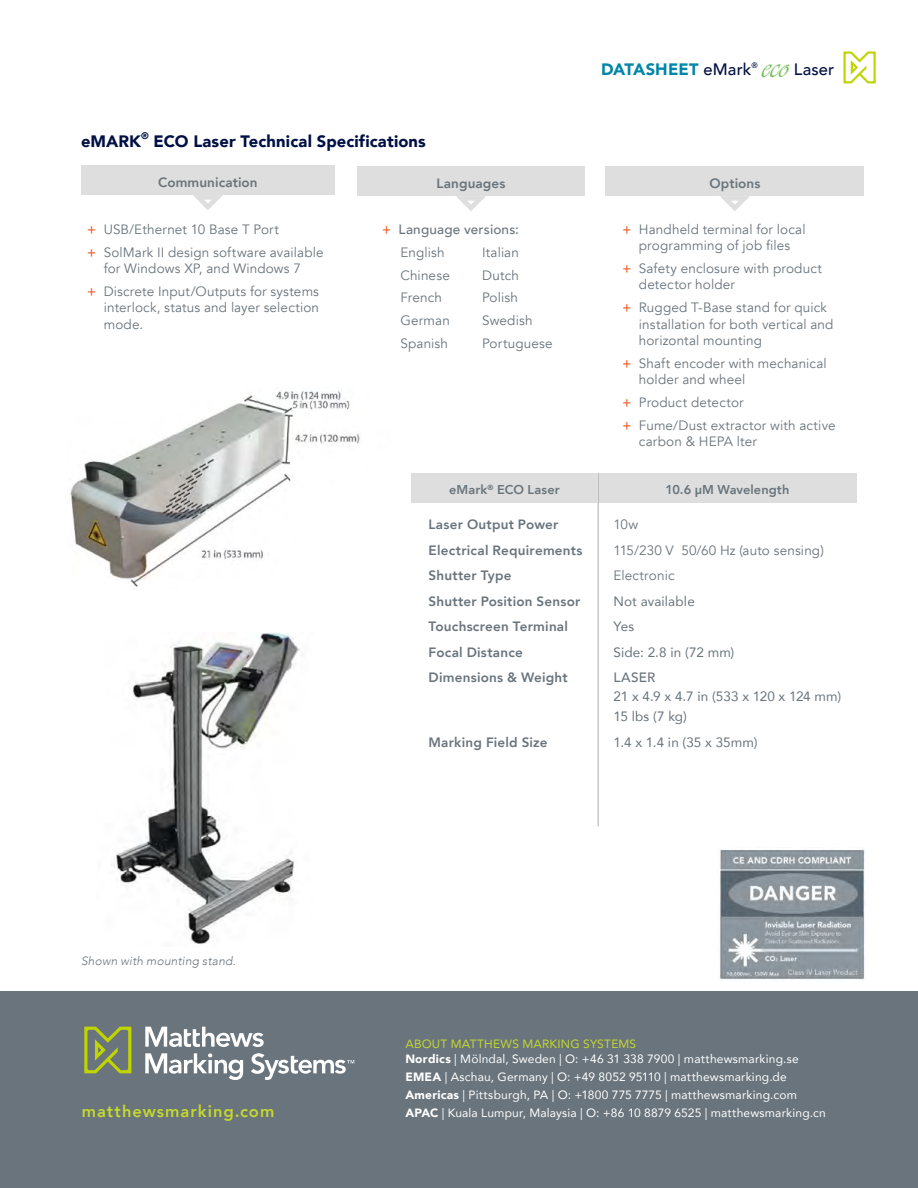
<style>
.page{position:relative;width:918px;height:1188px;background:#fff}
.page>*{position:absolute;margin:0;border:0;box-sizing:border-box;transform-origin:0 0}
.t1{font:900 16.5px "Avenir";letter-spacing:.01em;color:#001044}
.t2{font:800 16.5px "Avenir";letter-spacing:.06em;color:#c4d82e}
.t3{font:900 16.5px "Avenir";letter-spacing:.01em;color:#0086a8}
.t4{font:500 16.5px "Avenir";letter-spacing:.01em;color:#001044}
.t5{font:13.5px/23px "Avenir";letter-spacing:.01em;color:#69747c}
.t6{font:800 13.5px "Avenir";letter-spacing:.015em;color:#69747c}
.t7{font:13.5px/20.2px "Avenir";letter-spacing:.01em;color:#69747c}
.t8{font:500 13.5px "Avenir";letter-spacing:.02em;color:#69747c}
.t9{font:800 12.75px "Avenir";letter-spacing:.01em;color:#69747c}
.t10{font:12px/15px "Avenir";letter-spacing:.015em;color:#fff}
.t11{font:italic 300 12px "Avenir";letter-spacing:.015em;color:#69747c}
.t12{font:900 9.6px "Avenir";color:#001044}
.t13{font:500 7.8px "Avenir";color:#001044}
.s1{font-weight:500;color:#001044}
.s2{font-weight:500;color:#f05622}
.s3{font-weight:500}
.s4{color:#c4d82e}
.s5{font-weight:900}
</style>
<div class="page">
<img style="left:70px;top:391px;width:290px;height:196px">
<div style="left:0;top:992px;width:918px;height:196px;background:#69747c"></div>
<svg style="left:84px;top:1027px;width:47px;height:46px"></svg>
<svg style="left:145px;top:1027px;width:119px;height:20px"></svg>
<svg style="left:145px;top:1053px;width:98px;height:27px"></svg>
<svg style="left:251px;top:1053px;width:103px;height:27px"></svg>
<svg style="left:843px;top:51px;width:33px;height:32px"></svg>
<div style="left:81px;top:165px;width:254px;height:30px;background:#dddedd"></div>
<svg style="left:193px;top:195px;width:30px;height:15px"></svg>
<div style="left:606px;top:166px;width:258px;height:30px;background:#dddedd"></div>
<svg style="left:720px;top:196px;width:30px;height:15px"></svg>
<div style="left:357px;top:166px;width:228px;height:30px;background:#dddedd"></div>
<svg style="left:456px;top:196px;width:30px;height:15px"></svg>
<img style="left:114px;top:633px;width:188px;height:311px">
<img style="left:720px;top:849px;width:146px;height:132px">
<img style="left:761px;top:64px;width:29px;height:14px">
<div style="left:598px;top:473px;width:259px;height:30px;background:#dddedd"></div>
<hr style="left:598px;top:473px;width:1px;height:353px;background:#a8abb0">
<div style="left:411px;top:473px;width:186px;height:30px;background:#dddedd"></div>
<p class="t12" style="left:141px;top:127px;width:9px">®</p>
<p class="t1" style="left:154px;top:127px;width:274px">ECO Laser Technical Specifications</p>
<p class="t1" style="left:81px;top:127px;width:62px">eMARK</p>
<p class="t3" style="left:601px;top:55px;width:152px">DATASHEET <span class="s1">eMark</span></p>
<p class="t13" style="left:751px;top:58px;width:8px">®</p>
<p class="t4" style="left:762px;top:55px;width:74px">eco Laser</p>
<p class="t6" style="left:158px;top:172px;width:101px">Communication</p>
<p class="t5" style="left:87px;top:218px;width:238px"><span class="s2">+</span> USB/Ethernet 10 Base T Port<br><span class="s2">+</span> SolMark II design software available</p>
<p class="t5" style="left:87px;top:257px;width:233px;text-align:center">for Windows XP, and Windows 7<br><span class="s2">+</span> Discrete Input/Outputs for systems</p>
<p class="t5" style="left:104px;top:300px;width:217px;line-height:16.2px">interlock, status and layer selection mode.</p>
<p class="t6" style="left:437px;top:173px;width:70px">Languages</p>
<p class="t6" style="left:709px;top:173px;width:53px">Options</p>
<p class="t5" style="left:400px;top:218px;width:120px;text-indent:-18px"><span class="s2">+</span> <span class="s3">Language versions:<br></span>English<br>Chinese<br>French<br>German<br>Spanish</p>
<p class="t5" style="left:622px;top:221px;width:185px;line-height:16.2px;text-align:center"><span class="s2">+</span> Handheld terminal for local programming of job files</p>
<p class="t5" style="left:639px;top:261px;width:185px;line-height:16.2px;text-indent:-16px"><span class="s2">+</span> Safety enclosure with product detector holder</p>
<p class="t5" style="left:639px;top:300px;width:196px;line-height:16.2px;text-indent:-16px"><span class="s2">+</span> Rugged T-Base stand for quick installation for both vertical and horizontal mounting</p>
<p class="t5" style="left:639px;top:355px;width:189px;line-height:16.2px;text-indent:-16px"><span class="s2">+</span> Shaft encoder with mechanical holder and wheel</p>
<p class="t5" style="left:622px;top:391px;width:215px"><span class="s2">+</span> Product detector<br><span class="s2">+</span> Fume/Dust extractor with active</p>
<p class="t5" style="left:639px;top:430px;width:119px">carbon &amp; HEPA lter</p>
<p class="t5" style="left:482px;top:241px;width:72px">Italian<br>Dutch<br>Polish<br>Swedish<br>Portuguese</p>
<p class="t9" style="left:449px;top:480px;width:112px">eMark<sup>®</sup> ECO Laser</p>
<p class="t9" style="left:666px;top:480px;width:125px">10.6 µM Wavelength</p>
<p class="t6" style="left:429px;top:514px;width:131px">Laser Output Power</p>
<p class="t5" style="left:614px;top:513px;width:26px">10w</p>
<p class="t6" style="left:429px;top:540px;width:155px">Electrical Requirements</p>
<p class="t5" style="left:614px;top:539px;width:212px">115/230 V 50/60 Hz (auto sensing)</p>
<p class="t6" style="left:429px;top:565px;width:84px">Shutter Type</p>
<p class="t5" style="left:614px;top:564px;width:63px">Electronic</p>
<p class="t6" style="left:429px;top:591px;width:153px">Shutter Position Sensor</p>
<p class="t7" style="left:614px;top:591px;width:83px">Not available</p>
<p class="t6" style="left:429px;top:616px;width:141px">Touchscreen Terminal</p>
<p class="t7" style="left:614px;top:616px;width:22px">Yes</p>
<p class="t6" style="left:429px;top:642px;width:96px">Focal Distance</p>
<p class="t7" style="left:614px;top:642px;width:122px">Side: 2.8 in (72 mm)</p>
<p class="t6" style="left:429px;top:667px;width:141px">Dimensions &amp; Weight</p>
<p class="t8" style="left:614px;top:666px;width:43px">LASER</p>
<p class="t7" style="left:614px;top:686px;width:229px">21 x 4.9 x 4.7 in (533 x 120 x 124 mm)<br>15 lbs (7 kg)</p>
<p class="t6" style="left:429px;top:732px;width:121px">Marking Field Size</p>
<p class="t7" style="left:614px;top:732px;width:146px">1.4 x 1.4 in (35 x 35mm)</p>
<p class="t11" style="left:81px;top:953px;width:156px">Shown with mounting stand.</p>
<p class="t10" style="left:405px;top:1036px;width:395px"><span class="s4">ABOUT MATTHEWS MARKING SYSTEMS<br></span><span class="s5">Nordics</span> | Mölndal, Sweden | O: +46 31 338 7900 | matthewsmarking.se</p>
<p class="t10" style="left:405px;top:1067px;width:393px;line-height:18px"><span class="s5">EMEA</span> | Aschau, Germany | O: +49 8052 95110 | matthewsmarking.de<br><span class="s5">Americas</span> | Pittsburgh, PA | O: +1800 775 7775 | matthewsmarking.com</p>
<p class="t2" style="left:82px;top:1098px;width:194px">matthewsmarking.com</p>
<p class="t10" style="left:405px;top:1105px;width:422px"><span class="s5">APAC</span> | Kuala Lumpur, Malaysia | O: +86 10 8879 6525 | matthewsmarking.cn</p>
</div>
